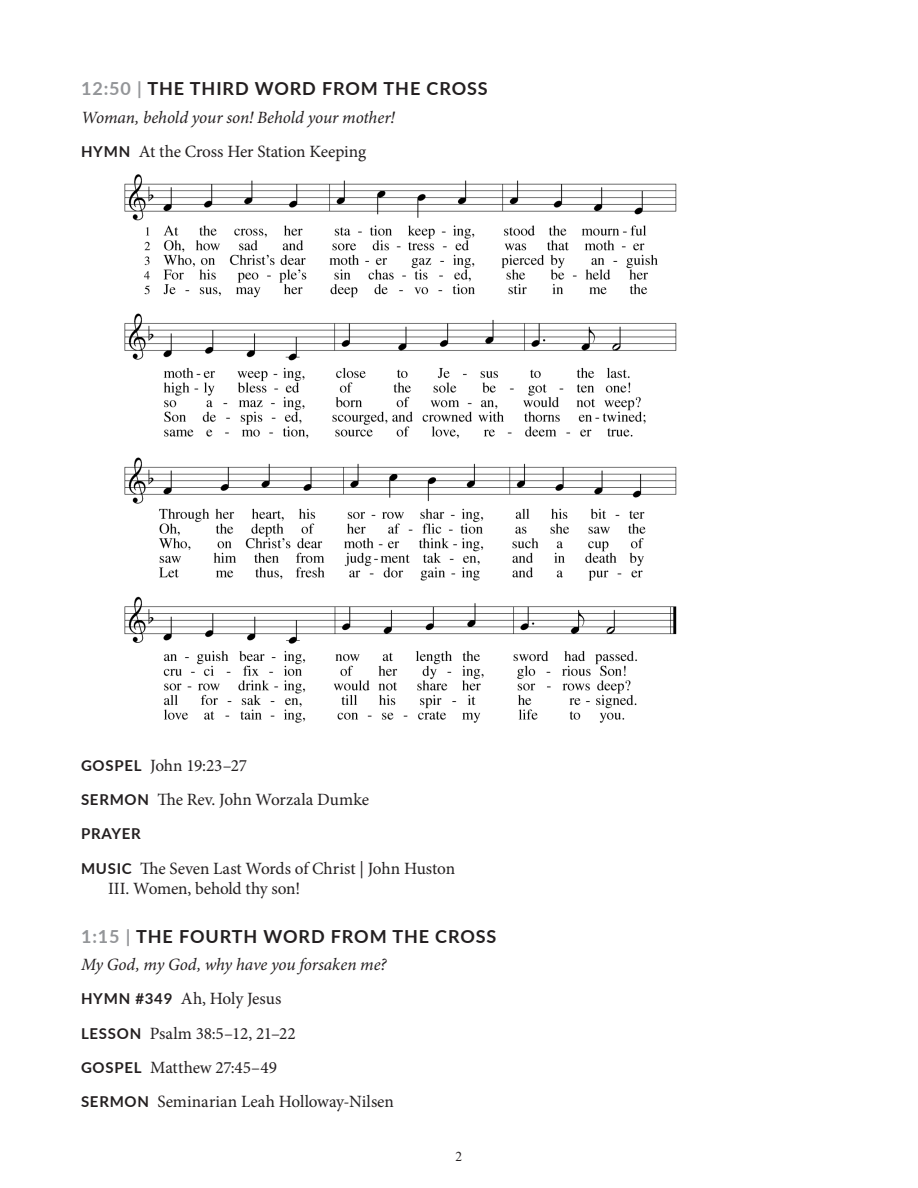
<style>
.page{position:relative;width:918px;height:1188px;background:#fff}
.page>*{position:absolute;margin:0;border:0;box-sizing:border-box;transform-origin:0 0}
.page_hymn_number_ele{font:700 18px "Lato";letter-spacing:.05em;color:#231f20}
.page_hymn_number_ele-2{font:17.25px "Minion Pro";letter-spacing:-.01em;color:#231f20}
.page_hymn_number_ele-3{font:italic 17.25px "Minion Pro";letter-spacing:-.01em;color:#231f20}
.page_hymn_number_ele-4{font:700 15px "Lato";letter-spacing:.05em;color:#231f20}
.t1{font:13.5px "Times New Roman";color:#231f20}
.s1{color:#939598}
.s2{font-family:"Lato";font-weight:700;font-size:15px}
</style>
<div class="page">
<img style="left:124px;top:174px;width:553px;height:549px">
<p class="page_hymn_number_ele" style="left:81px;top:76px;width:408px"><span class="s1">12:50 |</span> THE THIRD WORD FROM THE CROSS</p>
<p class="page_hymn_number_ele-3" style="left:81px;top:106px;width:315px">Woman, behold your son! Behold your mother!</p>
<p class="page_hymn_number_ele-2" style="left:81px;top:140px;width:287px"><span class="s2">HYMN</span> At the Cross Her Station Keeping</p>
<p class="page_hymn_number_ele-2" style="left:81px;top:754px;width:168px"><span class="s2">GOSPEL</span> John 19:23–27</p>
<p class="page_hymn_number_ele-2" style="left:81px;top:788px;width:290px"><span class="s2">SERMON</span> The Rev. John Worzala Dumke</p>
<p class="page_hymn_number_ele-4" style="left:81px;top:823px;width:61px">PRAYER</p>
<p class="page_hymn_number_ele-2" style="left:81px;top:856px;width:376px"><span class="s2">MUSIC</span> The Seven Last Words of Christ | John Huston</p>
<p class="page_hymn_number_ele-2" style="left:108px;top:877px;width:194px">III. Women, behold thy son!</p>
<p class="page_hymn_number_ele" style="left:81px;top:923px;width:417px"><span class="s1">1:15 |</span> THE FOURTH WORD FROM THE CROSS</p>
<p class="page_hymn_number_ele-3" style="left:81px;top:953px;width:307px">My God, my God, why have you forsaken me?</p>
<p class="page_hymn_number_ele-2" style="left:81px;top:987px;width:202px"><span class="s2">HYMN #349</span> Ah, Holy Jesus</p>
<p class="page_hymn_number_ele-2" style="left:81px;top:1022px;width:216px"><span class="s2">LESSON</span> Psalm 38:5–12, 21–22</p>
<p class="page_hymn_number_ele-2" style="left:81px;top:1056px;width:198px"><span class="s2">GOSPEL</span> Matthew 27:45–49</p>
<p class="page_hymn_number_ele-2" style="left:81px;top:1090px;width:314px"><span class="s2">SERMON</span> Seminarian Leah Holloway-Nilsen</p>
<p class="t1" style="left:456px;top:1147px;width:8px">2</p>
</div>
